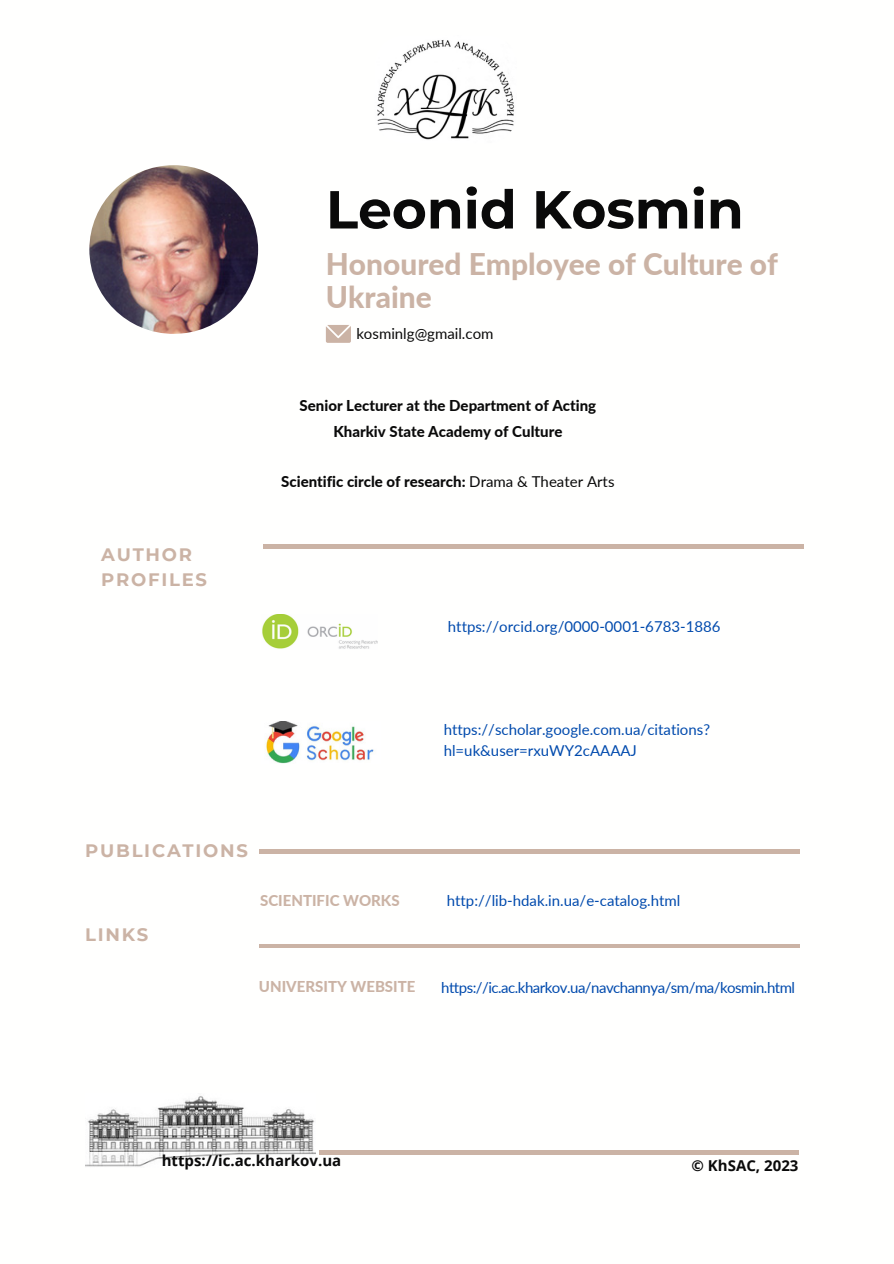
<style>
.page{position:relative;width:894px;height:1264px;background:#fff}
.page>*{position:absolute;margin:0;border:0;box-sizing:border-box;transform-origin:0 0}
.t1{font:700 53.4px "Montserrat";color:#0a0a0a}
.t2{font:800 29.85px/32.7px "Lato";color:#cbb3a5}
.t3{font:700 18px/24.8px "Montserrat";letter-spacing:.1em;color:#cbb3a5}
.t4{font:15px/20.2px "Lato";color:#004aad}
.t5{font:800 15px "Lato";color:#0a0a0a}
.t6{font:15px "Lato";letter-spacing:-.035em;color:#004aad}
.t7{font:700 15px "Open Sans";color:#0a0a0a}
.t8{font:800 15px "Lato";color:#cbb3a5}
.t9{font:15px "Lato";color:#0a0a0a}
.s1{font-weight:400}
</style>
<div class="page">
<svg style="left:326px;top:325px;width:24px;height:18px"></svg>
<img style="left:89px;top:165px;width:169px;height:169px;border-radius:50%">
<hr style="left:263px;top:544px;width:541px;height:4px;background:#cbb3a5">
<hr style="left:259px;top:849px;width:540px;height:4px;background:#cbb3a5">
<img style="left:374px;top:35px;width:142px;height:108px;border-radius:29px">
<img style="left:85px;top:1096px;width:231px;height:71px">
<hr style="left:319px;top:1150px;width:479px;height:3px;background:#cbb3a5">
<hr style="left:259px;top:944px;width:540px;height:3px;background:#cbb3a5">
<img style="left:262px;top:614px;width:115px;height:35px">
<img style="left:265px;top:721px;width:109px;height:43px">
<p class="t1" style="left:326px;top:177px;width:419px">Leonid Kosmin</p>
<p class="t2" style="left:326px;top:247px;width:453px">Honoured Employee of Culture of<br>Ukraine</p>
<p class="t9" style="left:356px;top:324px;width:139px">kosminlg@gmail.com</p>
<p class="t3" style="left:101px;top:542px;width:107px">AUTHOR<br>PROFILES</p>
<p class="t5" style="left:299px;top:396px;width:298px">Senior Lecturer at the Department of Acting</p>
<p class="t5" style="left:333px;top:422px;width:230px">Kharkiv State Academy of Culture</p>
<p class="t5" style="left:281px;top:472px;width:334px">Scientific circle of research: <span class="s1">Drama &amp; Theater Arts</span></p>
<p class="t4" style="left:448px;top:616px;width:274px">https://orcid.org/0000-0001-6783-1886</p>
<p class="t4" style="left:443px;top:719px;width:268px">https://scholar.google.com.ua/citations? hl=uk&amp;user=rxuWY2cAAAAJ</p>
<p class="t3" style="left:85px;top:838px;width:164px">PUBLICATIONS</p>
<p class="t3" style="left:85px;top:922px;width:65px">LINKS</p>
<p class="t8" style="left:260px;top:891px;width:141px">SCIENTIFIC WORKS</p>
<p class="t8" style="left:259px;top:977px;width:158px">UNIVERSITY WEBSITE</p>
<p class="t4" style="left:446px;top:890px;width:235px">http://lib-hdak.in.ua/e-catalog.html</p>
<p class="t6" style="left:441px;top:977px;width:355px">https://ic.ac.kharkov.ua/navchannya/sm/ma/kosmin.html</p>
<p class="t7" style="left:162px;top:1150px;width:181px">https://ic.ac.kharkov.ua</p>
<p class="t7" style="left:691px;top:1155px;width:108px">© KhSAC, 2023</p>
</div>
